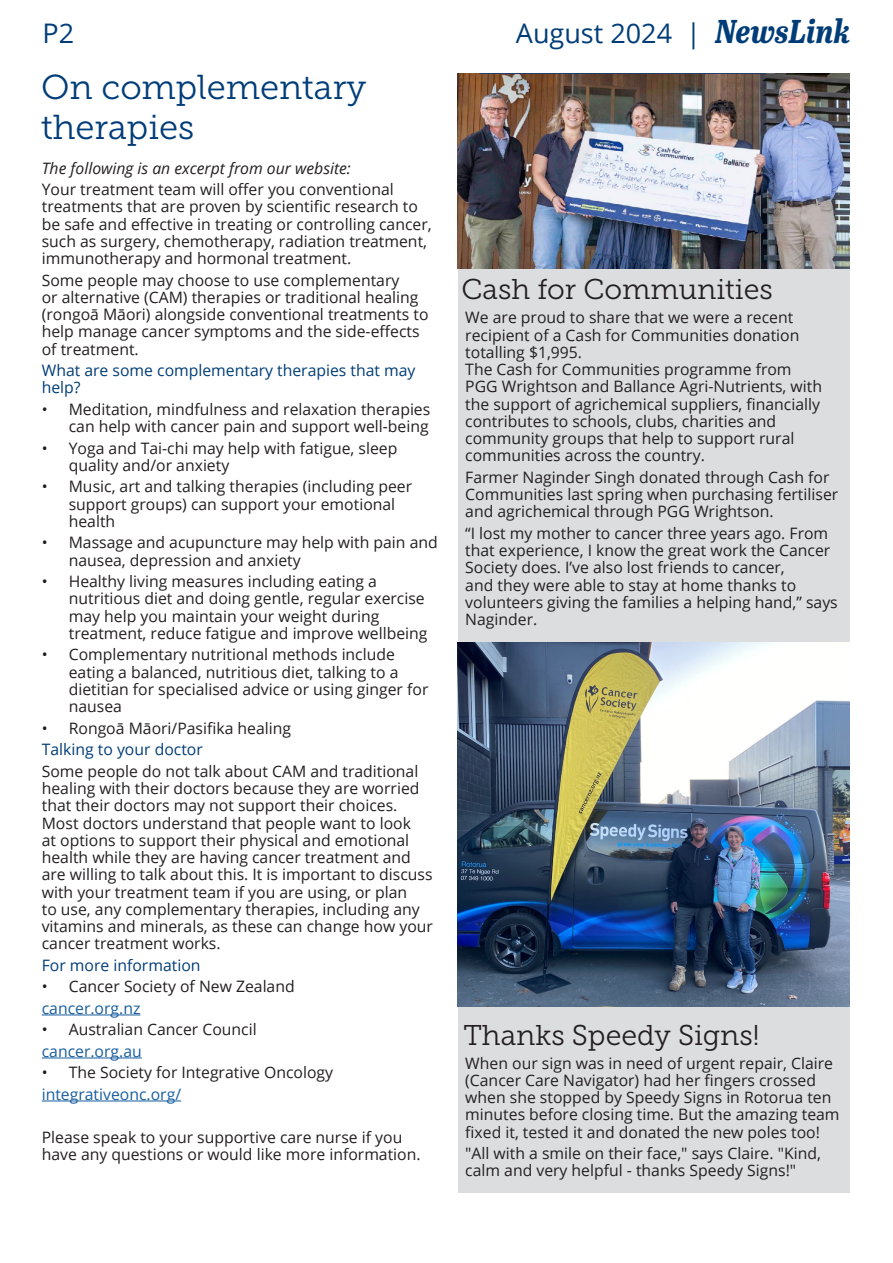
<style>
.page{position:relative;width:893px;height:1263px;background:#fff}
.page>*{position:absolute;margin:0;border:0;box-sizing:border-box;transform-origin:0 0}
.t1{font:34.5px/40.5px "Museo Slab 300";color:#003d78}
.t2{font:28.5px "Museo Slab 300";color:#231f20}
.t3{font:27px "Open Sans";color:#003d78}
.t4{font:15.75px/17.2px "Open Sans";color:#231f20}
.t5{font:15.75px/17.2px "Open Sans";color:#003d78}
.t6{font:15.75px "Open Sans";color:#175d9e}
.t7{font:italic 15.75px "Open Sans";color:#231f20}
.s1{font-family:"Abril Titling Cnd";font-weight:700;font-style:italic;font-size:33px}
</style>
<div class="page">
<div style="left:458px;top:73px;width:391px;height:1120px;background:#dcdddf"></div>
<hr style="left:42px;top:1014px;width:98px;height:1px;background:#175d9e">
<hr style="left:42px;top:1057px;width:100px;height:1px;background:#175d9e">
<hr style="left:42px;top:1100px;width:139px;height:1px;background:#175d9e">
<img style="left:458px;top:73px;width:391px;height:195px">
<img style="left:458px;top:642px;width:391px;height:364px">
<p class="t3" style="left:43px;top:15px;width:33px">P2</p>
<p class="t3" style="left:516px;top:14px;width:336px">August 2024 | <span class="s1">NewsLink</span></p>
<p class="t1" style="left:41px;top:67px;width:327px">On complementary therapies</p>
<p class="t7" style="left:42px;top:157px;width:311px">The following is an excerpt from our website:</p>
<p class="t4" style="left:42px;top:180px;width:391px">Your treatment team will offer you conventional treatments that are proven by scientific research to be safe and effective in treating or controlling cancer, such as surgery, chemotherapy, radiation treatment, immunotherapy and hormonal treatment.</p>
<p class="t4" style="left:42px;top:271px;width:388px">Some people may choose to use complementary<br>or alternative (CAM) therapies or traditional healing (rongoā Māori) alongside conventional treatments to help manage cancer symptoms and the side-effects of treatment.</p>
<p class="t5" style="left:42px;top:361px;width:375px">What are some complementary therapies that may help?</p>
<p class="t4" style="left:42px;top:400px;width:390px;text-align:right">• Meditation, mindfulness and relaxation therapies can help with cancer pain and support well-being</p>
<p class="t4" style="left:69px;top:439px;width:330px;text-indent:-27px">• Yoga and Tai-chi may help with fatigue, sleep quality and/or anxiety</p>
<p class="t4" style="left:69px;top:478px;width:345px;text-indent:-27px">• Music, art and talking therapies (including peer support groups) can support your emotional health</p>
<p class="t4" style="left:69px;top:534px;width:370px;text-indent:-27px">• Massage and acupuncture may help with pain and nausea, depression and anxiety</p>
<p class="t4" style="left:69px;top:572px;width:360px;text-indent:-27px">• Healthy living measures including eating a nutritious diet and doing gentle, regular exercise may help you maintain your weight during treatment, reduce fatigue and improve wellbeing</p>
<p class="t4" style="left:69px;top:646px;width:361px;text-indent:-27px">• Complementary nutritional methods include eating a balanced, nutritious diet, talking to a dietitian for specialised advice or using ginger for nausea</p>
<p class="t4" style="left:42px;top:719px;width:251px">• Rongoā Māori/Pasifika healing</p>
<p class="t5" style="left:42px;top:740px;width:163px">Talking to your doctor</p>
<p class="t4" style="left:42px;top:762px;width:393px">Some people do not talk about CAM and traditional healing with their doctors because they are worried that their doctors may not support their choices.<br>Most doctors understand that people want to look<br>at options to support their physical and emotional health while they are having cancer treatment and are willing to talk about this. It is important to discuss with your treatment team if you are using, or plan<br>to use, any complementary therapies, including any vitamins and minerals, as these can change how your cancer treatment works.</p>
<p class="t5" style="left:42px;top:956px;width:160px">For more information</p>
<p class="t4" style="left:42px;top:977px;width:254px">• Cancer Society of New Zealand</p>
<p class="t6" style="left:42px;top:997px;width:100px">cancer.org.nz</p>
<p class="t4" style="left:42px;top:1020px;width:216px">• Australian Cancer Council</p>
<p class="t6" style="left:42px;top:1040px;width:102px">cancer.org.au</p>
<p class="t4" style="left:42px;top:1063px;width:293px">• The Society for Integrative Oncology</p>
<p class="t6" style="left:42px;top:1083px;width:141px">integrativeonc.org/</p>
<p class="t4" style="left:42px;top:1128px;width:380px">Please speak to your supportive care nurse if you have any questions or would like more information.</p>
<p class="t2" style="left:461px;top:274px;width:313px">Cash for Communities</p>
<p class="t4" style="left:465px;top:309px;width:358px">We are proud to share that we were a recent recipient of a Cash for Communities donation totalling $1,995.<br>The Cash for Communities programme from PGG Wrightson and Ballance Agri-Nutrients, with the support of agrichemical suppliers, financially contributes to schools, clubs, charities and community groups that help to support rural communities across the country.</p>
<p class="t4" style="left:465px;top:468px;width:374px">Farmer Naginder Singh donated through Cash for<br>Communities last spring when purchasing fertiliser and agrichemical through PGG Wrightson.</p>
<p class="t4" style="left:465px;top:524px;width:374px">“I lost my mother to cancer three years ago. From that experience, I know the great work the Cancer Society does. I’ve also lost friends to cancer,<br>and they were able to stay at home thanks to volunteers giving the families a helping hand,” says Naginder.</p>
<p class="t2" style="left:463px;top:1019px;width:298px">Thanks Speedy Signs!</p>
<p class="t4" style="left:465px;top:1054px;width:376px">When our sign was in need of urgent repair, Claire (Cancer Care Navigator) had her fingers crossed when she stopped by Speedy Signs in Rotorua ten minutes before closing time. But the amazing team fixed it, tested it and donated the new poles too!</p>
<p class="t4" style="left:465px;top:1144px;width:357px">"All with a smile on their face," says Claire. "Kind, calm and very helpful - thanks Speedy Signs!"</p>
</div>
